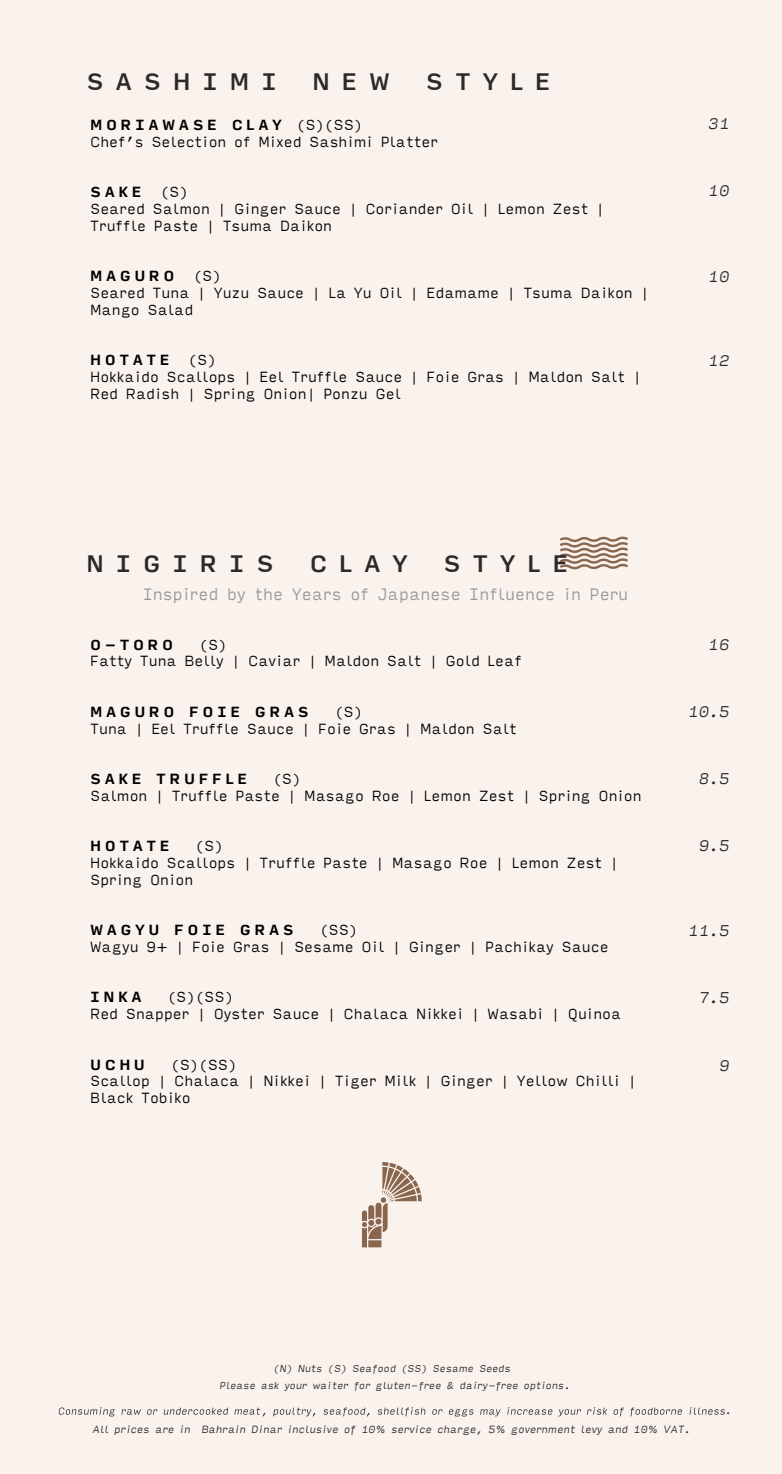
<style>
.page{position:relative;width:782px;height:1474px;background:#fff}
.page>*{position:absolute;margin:0;border:0;box-sizing:border-box;transform-origin:0 0}
.t1{font:500 22.75px "Input Sans";letter-spacing:.5em;color:#2b292a}
.t2{font:300 15.75px "Input Sans";color:#96989b}
.t3{font:italic 300 14.88px "Input Sans";color:#2b292a}
.t4{font:300 14px/16.8px "Input Sans";color:#000001}
.t5{font:700 14px "Input Sans";letter-spacing:.25em;color:#000001}
.t6{font:italic 300 9.97px "Input Sans";color:#2b292a}
.t7{font:italic 300 9.62px "Input Sans";color:#2b292a}
.s1{font-weight:700}
</style>
<div class="page">
<div style="left:0;top:0;width:781px;height:1474px;background:#faf2ec"></div>
<svg style="left:559px;top:536px;width:68px;height:34px"></svg>
<svg style="left:362px;top:1162px;width:59px;height:85px"></svg>
<svg style="left:59px;top:1407px;width:665px;height:9px"></svg>
<h1 class="t1" style="left:86px;top:61px;width:192px">SASHIMI</h1>
<h1 class="t1" style="left:312px;top:61px;width:80px">NEW</h1>
<h1 class="t1" style="left:425px;top:61px;width:127px">STYLE</h1>
<p class="t4" style="left:90px;top:116px;width:349px"><span class="s1">MORIAWASE CLAY</span> (S)(SS)<br>Chef’s Selection of Mixed Sashimi Platter</p>
<p class="t5" style="left:90px;top:179px;width:53px">SAKE</p>
<p class="t4" style="left:90px;top:183px;width:516px;text-indent:70px">(S)<br>Seared Salmon | Ginger Sauce | Coriander Oil | Lemon Zest |<br>Truffle Paste | Tsuma Daikon</p>
<p class="t5" style="left:90px;top:263px;width:86px">MAGURO</p>
<p class="t4" style="left:90px;top:267px;width:560px;text-indent:103px">(S)<br>Seared Tuna | Yuzu Sauce | La Yu Oil | Edamame | Tsuma Daikon |<br>Mango Salad</p>
<p class="t5" style="left:90px;top:347px;width:81px">HOTATE</p>
<p class="t4" style="left:90px;top:351px;width:553px;text-indent:98px">(S)<br>Hokkaido Scallops | Eel Truffle Sauce | Foie Gras | Maldon Salt |<br>Red Radish | Spring Onion| Ponzu Gel</p>
<p class="t3" style="left:708px;top:110px;width:23px">31</p>
<p class="t3" style="left:708px;top:177px;width:23px">10</p>
<p class="t3" style="left:708px;top:263px;width:23px">10</p>
<p class="t3" style="left:708px;top:347px;width:23px">12</p>
<h1 class="t1" style="left:86px;top:543px;width:190px">NIGIRIS</h1>
<h1 class="t1" style="left:309px;top:543px;width:100px">CLAY</h1>
<h1 class="t1" style="left:443px;top:543px;width:127px">STYLE</h1>
<p class="t2" style="left:143px;top:580px;width:487px">Inspired by the Years of Japanese Influence in Peru</p>
<p class="t5" style="left:90px;top:632px;width:85px">O-TORO</p>
<p class="t4" style="left:90px;top:635px;width:433px;text-indent:109px">(S)<br>Fatty Tuna Belly | Caviar | Maldon Salt | Gold Leaf</p>
<p class="t5" style="left:90px;top:699px;width:220px">MAGURO FOIE GRAS</p>
<p class="t4" style="left:90px;top:702px;width:428px;text-indent:244px">(S)<br>Tuna | Eel Truffle Sauce | Foie Gras | Maldon Salt</p>
<p class="t5" style="left:90px;top:766px;width:158px">SAKE TRUFFLE</p>
<p class="t4" style="left:90px;top:770px;width:553px;text-indent:183px">(S)<br>Salmon | Truffle Paste | Masago Roe | Lemon Zest | Spring Onion</p>
<p class="t5" style="left:90px;top:833px;width:81px">HOTATE</p>
<p class="t4" style="left:90px;top:837px;width:530px;text-indent:105px">(S)<br>Hokkaido Scallops | Truffle Paste | Masago Roe | Lemon Zest |<br>Spring Onion</p>
<p class="t5" style="left:90px;top:917px;width:205px">WAGYU FOIE GRAS</p>
<p class="t4" style="left:90px;top:921px;width:519px;text-indent:229px">(SS)<br>Wagyu 9+ | Foie Gras | Sesame Oil | Ginger | Pachikay Sauce</p>
<p class="t5" style="left:90px;top:985px;width:53px">INKA</p>
<p class="t4" style="left:90px;top:988px;width:532px;text-indent:77px">(S)(SS)<br>Red Snapper | Oyster Sauce | Chalaca Nikkei | Wasabi | Quinoa</p>
<p class="t5" style="left:90px;top:1052px;width:56px">UCHU</p>
<p class="t4" style="left:90px;top:1055px;width:547px;text-indent:81px">(S)(SS)<br>Scallop | Chalaca | Nikkei | Tiger Milk | Ginger | Yellow Chilli |<br>Black Tobiko</p>
<p class="t3" style="left:708px;top:631px;width:23px">16</p>
<p class="t3" style="left:687px;top:698px;width:43px">10.5</p>
<p class="t3" style="left:698px;top:765px;width:33px">8.5</p>
<p class="t3" style="left:698px;top:832px;width:33px">9.5</p>
<p class="t3" style="left:687px;top:917px;width:43px">11.5</p>
<p class="t3" style="left:698px;top:984px;width:33px">7.5</p>
<p class="t3" style="left:718px;top:1052px;width:12px">9</p>
<p class="t7" style="left:273px;top:1360px;width:238px">(N) Nuts (S) Seafood (SS) Sesame Seeds</p>
<p class="t7" style="left:220px;top:1376px;width:352px">Please ask your waiter for gluten-free &amp; dairy-free options.</p>
<p class="t6" style="left:725px;top:1402px;width:8px">.</p>
<p class="t6" style="left:93px;top:1421px;width:599px">All prices are in Bahrain Dinar inclusive of 10% service charge, 5% government levy and 10% VAT.</p>
</div>
